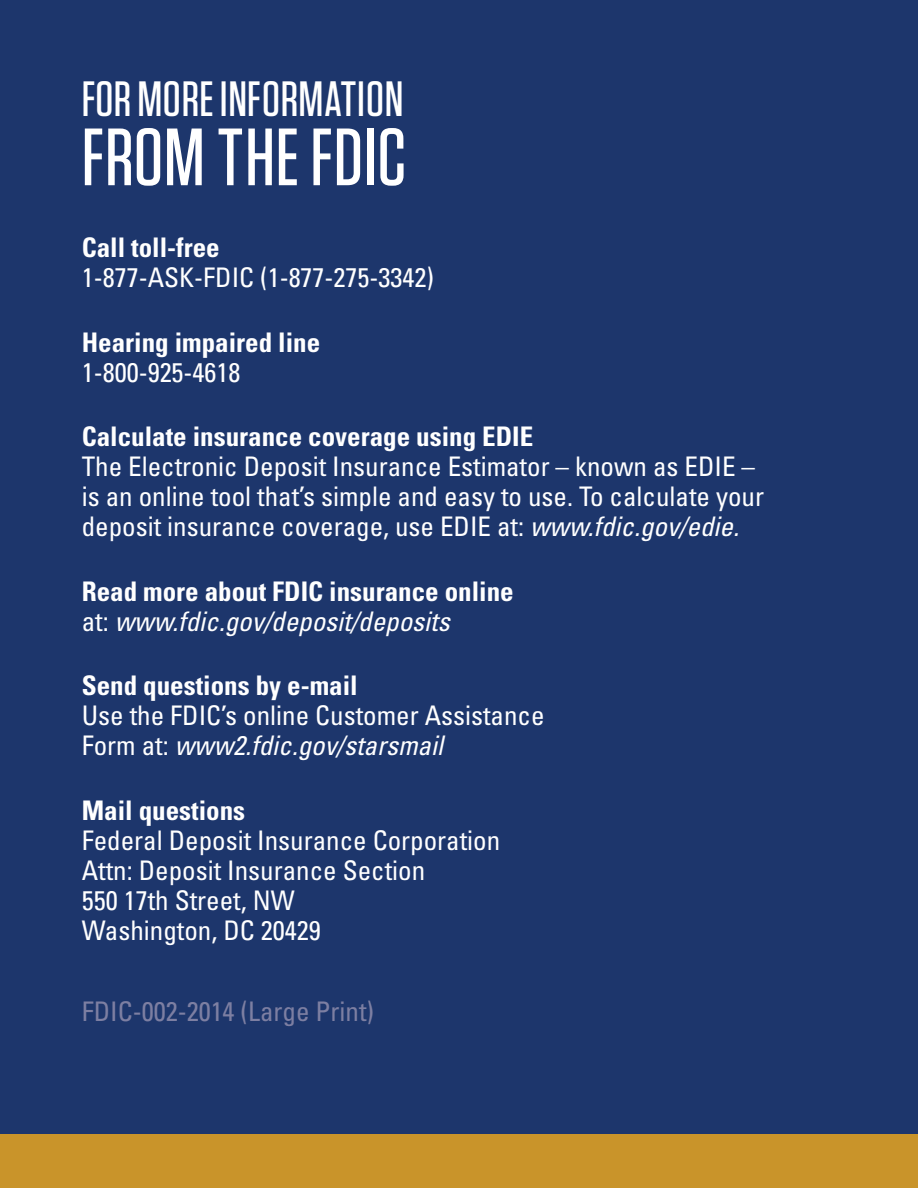
<style>
.page{position:relative;width:918px;height:1188px;background:#fff}
.page>*{position:absolute;margin:0;border:0;box-sizing:border-box;transform-origin:0 0}
.t1{font:500 81px "Tungsten";letter-spacing:.01em;color:#fff}
.t2{font:500 49.5px "Tungsten";letter-spacing:.02em;color:#fff}
.t3{font:condensed 27px/30px "Univers";color:#fff}
.t4{font:700 condensed 27px/30px "Univers";color:#fff}
.t5{font:condensed 27px "Univers";color:#7d7fa2}
.s1{font-style:italic}
.s2{font-weight:400}
.s3{font-weight:400;font-style:italic}
</style>
<div class="page">
<div style="left:0;top:0;width:918px;height:1149px;background:#1d366c"></div>
<div style="left:0;top:1134px;width:918px;height:54px;background:#c9942a"></div>
<h2 class="t2" style="left:82px;top:73px;width:323px">FOR MORE INFORMATION</h2>
<h1 class="t1" style="left:82px;top:115px;width:326px">FROM THE FDIC</h1>
<p class="t4" style="left:82px;top:232px;width:140px">Call toll-free</p>
<p class="t3" style="left:82px;top:262px;width:354px">1-877-ASK-FDIC (1-877-275-3342)</p>
<p class="t4" style="left:82px;top:327px;width:240px">Hearing impaired line</p>
<p class="t3" style="left:82px;top:356px;width:160px">1-800-925-4618</p>
<p class="t4" style="left:82px;top:421px;width:453px">Calculate insurance coverage using EDIE</p>
<p class="t3" style="left:82px;top:451px;width:684px">The Electronic Deposit Insurance Estimator – known as EDIE – is an online tool that’s simple and easy to use. To calculate your deposit insurance coverage, use EDIE at: <span class="s1">www.fdic.gov/edie.</span></p>
<p class="t4" style="left:82px;top:576px;width:433px">Read more about FDIC insurance online <span class="s2">at:</span> <span class="s3">www.fdic.gov/deposit/deposits</span></p>
<p class="t4" style="left:82px;top:670px;width:277px">Send questions by e-mail</p>
<p class="t3" style="left:82px;top:700px;width:464px">Use the FDIC’s online Customer Assistance<br>Form at: <span class="s1">www2.fdic.gov/starsmail</span></p>
<p class="t4" style="left:82px;top:795px;width:165px">Mail questions</p>
<p class="t3" style="left:82px;top:824px;width:420px">Federal Deposit Insurance Corporation<br>Attn: Deposit Insurance Section<br>550 17th Street, NW<br>Washington, DC 20429</p>
<p class="t5" style="left:82px;top:994px;width:294px">FDIC-002-2014 (Large Print)</p>
</div>
